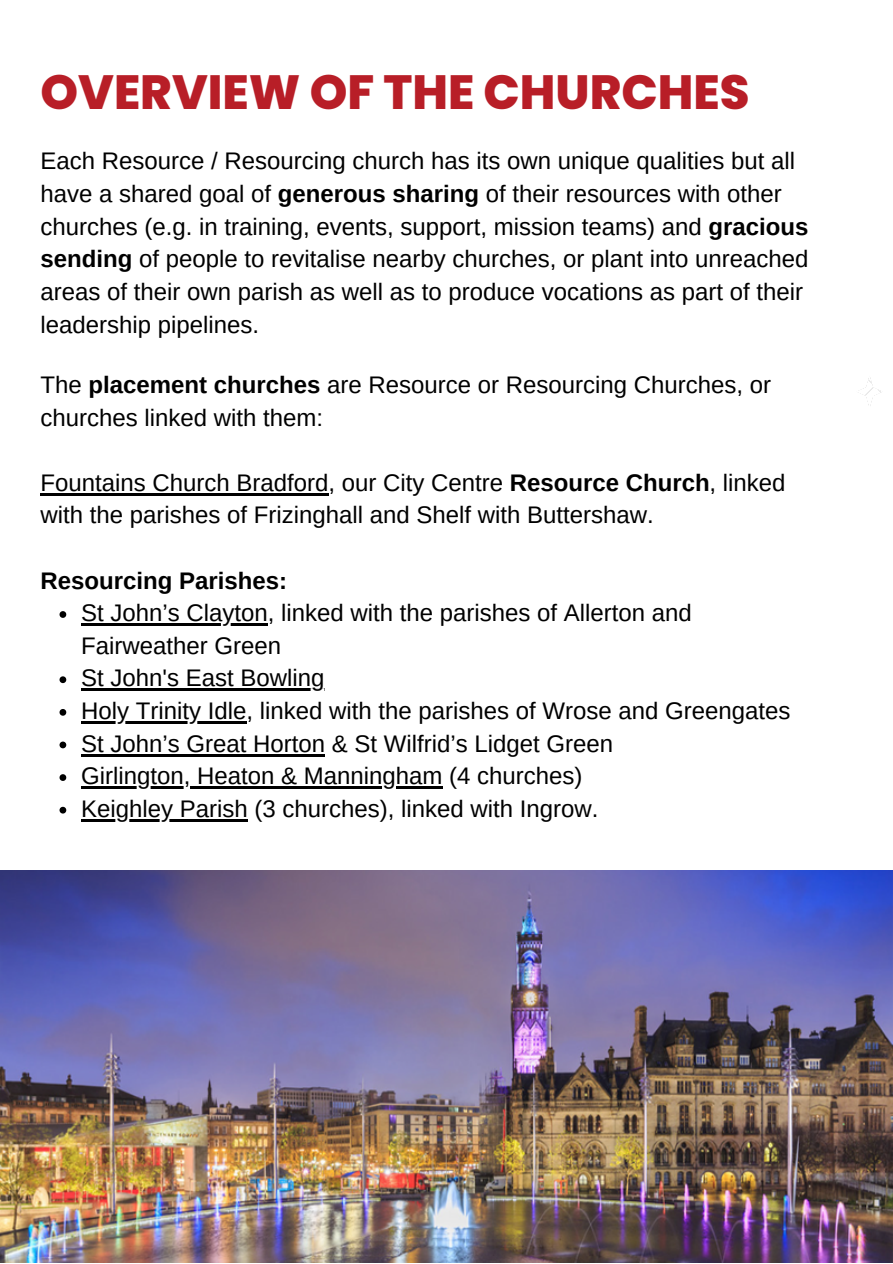
<style>
.page{position:relative;width:893px;height:1264px;background:#fff}
.page>*{position:absolute;margin:0;border:0;box-sizing:border-box;transform-origin:0 0}
.t1{font:800 48px "Poppins";color:#b81e27}
.t2{font:24px/32.5px "Arimo";color:#000}
.t3{font:700 24px "Arimo";color:#000}
.s1{font-weight:700}
</style>
<div class="page">
<img style="left:858px;top:377px;width:23px;height:29px">
<img style="left:0;top:870px;width:892px;height:392px">
<svg style="left:59px;top:611px;width:7px;height:7px"></svg>
<hr style="left:81px;top:623px;width:187px;height:2px;background:#000">
<svg style="left:59px;top:676px;width:7px;height:7px"></svg>
<hr style="left:81px;top:688px;width:243px;height:3px;background:#000">
<svg style="left:59px;top:709px;width:7px;height:6px"></svg>
<hr style="left:81px;top:721px;width:165px;height:2px;background:#000">
<svg style="left:59px;top:741px;width:7px;height:7px"></svg>
<hr style="left:81px;top:754px;width:244px;height:2px;background:#000">
<svg style="left:59px;top:774px;width:7px;height:7px"></svg>
<hr style="left:81px;top:786px;width:361px;height:2px;background:#000">
<svg style="left:59px;top:806px;width:7px;height:7px"></svg>
<hr style="left:81px;top:819px;width:167px;height:2px;background:#000">
<hr style="left:40px;top:493px;width:288px;height:2px;background:#000">
<p class="t1" style="left:40px;top:59px;width:710px">OVERVIEW OF THE CHURCHES</p>
<p class="t2" style="left:40px;top:145px;width:769px">Each Resource / Resourcing church has its own unique qualities but all have a shared goal of <span class="s1">generous sharing</span> of their resources with other churches (e.g. in training, events, support, mission teams) and <span class="s1">gracious sending</span> of people to revitalise nearby churches, or plant into unreached areas of their own parish as well as to produce vocations as part of their leadership pipelines.</p>
<p class="t2" style="left:40px;top:368px;width:732px">The <span class="s1">placement churches</span> are Resource or Resourcing Churches, or churches linked with them:</p>
<p class="t2" style="left:40px;top:466px;width:746px">Fountains Church Bradford, our City Centre <span class="s1">Resource Church</span>, linked with the parishes of Frizinghall and Shelf with Buttershaw.</p>
<p class="t3" style="left:40px;top:567px;width:248px">Resourcing Parishes:</p>
<p class="t2" style="left:81px;top:596px;width:612px">St John’s Clayton, linked with the parishes of Allerton and<br>Fairweather Green</p>
<p class="t2" style="left:81px;top:662px;width:245px">St John's East Bowling</p>
<p class="t2" style="left:81px;top:694px;width:710px">Holy Trinity Idle, linked with the parishes of Wrose and Greengates</p>
<p class="t2" style="left:81px;top:727px;width:533px">St John’s Great Horton &amp; St Wilfrid’s Lidget Green</p>
<p class="t2" style="left:81px;top:759px;width:503px">Girlington, Heaton &amp; Manningham (4 churches)</p>
<p class="t2" style="left:81px;top:792px;width:518px">Keighley Parish (3 churches), linked with Ingrow.</p>
</div>
